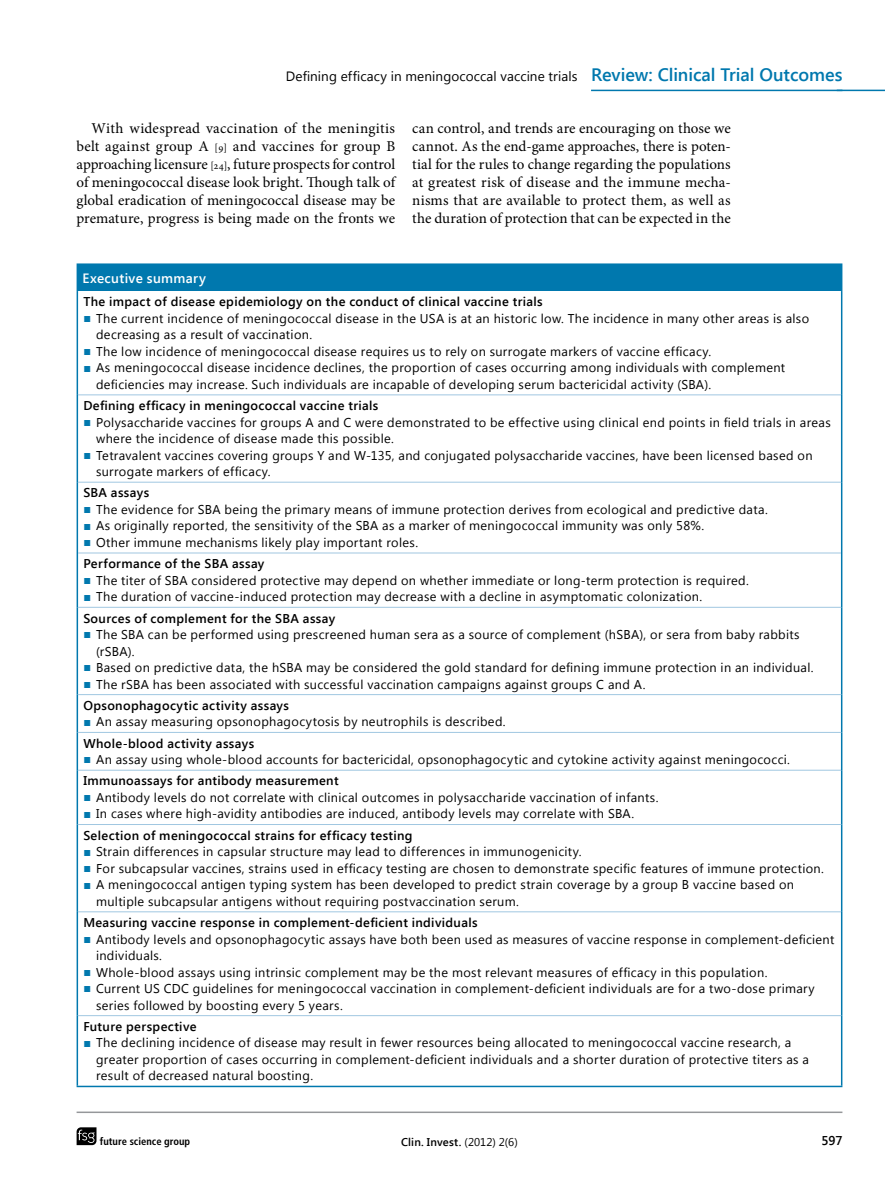
<style>
.page{position:relative;width:885px;height:1191px;background:#fff}
.page>*{position:absolute;margin:0;border:0;box-sizing:border-box;transform-origin:0 0}
.t1{font:15px/18px "Minion Pro";letter-spacing:.005em;color:#000;text-align:justify}
.t2{font:13.5px "Segoe UI";letter-spacing:.01em;color:#000}
.t3{font:600 13.5px "Segoe UI";letter-spacing:.025em;color:#fff}
.t4{font:12.75px/16.5px "Segoe UI";letter-spacing:.025em;color:#000}
.t5{font:600 12.75px "Segoe UI";letter-spacing:.03em;color:#000}
.t6{font:600 11.25px "Segoe UI";letter-spacing:.015em;color:#000}
.t7{font:700 condensed 10.5px "Frutiger LT Std";color:#000}
.s1{font-weight:600;font-size:18px;color:#0078ae}
.s2{font-size:10.5px}
.s3{font-family:"Garamond";color:#0078ae}
.s4{font-weight:600}
.s5{font-weight:400}
</style>
<div class="page">
<svg style="left:77px;top:1127px;width:19px;height:18px"></svg>
<hr style="left:77px;top:1111px;width:765px;height:2px;background:#95979a">
<hr style="left:836px;top:90px;width:48px;height:1px;background:#0078ae">
<hr style="left:591px;top:90px;width:251px;height:1px;background:#0078ae">
<div style="left:77px;top:264px;width:764px;height:27px;background:#0078ae"></div>
<hr style="left:77px;top:263px;width:765px;height:2px;background:#0078ae">
<hr style="left:840px;top:265px;width:2px;height:26px;background:#0078ae">
<hr style="left:77px;top:291px;width:1px;height:104px;background:#0078ae">
<hr style="left:840px;top:291px;width:2px;height:104px;background:#0078ae">
<hr style="left:77px;top:395px;width:1px;height:87px;background:#0078ae">
<hr style="left:840px;top:395px;width:2px;height:87px;background:#0078ae">
<hr style="left:77px;top:482px;width:1px;height:71px;background:#0078ae">
<hr style="left:840px;top:482px;width:2px;height:71px;background:#0078ae">
<hr style="left:77px;top:553px;width:1px;height:54px;background:#0078ae">
<hr style="left:840px;top:553px;width:2px;height:54px;background:#0078ae">
<hr style="left:77px;top:607px;width:1px;height:87px;background:#0078ae">
<hr style="left:840px;top:607px;width:2px;height:87px;background:#0078ae">
<hr style="left:77px;top:694px;width:1px;height:38px;background:#0078ae">
<hr style="left:840px;top:694px;width:2px;height:38px;background:#0078ae">
<hr style="left:77px;top:732px;width:1px;height:38px;background:#0078ae">
<hr style="left:840px;top:732px;width:2px;height:38px;background:#0078ae">
<hr style="left:77px;top:770px;width:1px;height:54px;background:#0078ae">
<hr style="left:840px;top:770px;width:2px;height:54px;background:#0078ae">
<hr style="left:77px;top:824px;width:1px;height:87px;background:#0078ae">
<hr style="left:840px;top:824px;width:2px;height:87px;background:#0078ae">
<hr style="left:77px;top:911px;width:1px;height:104px;background:#0078ae">
<hr style="left:840px;top:911px;width:2px;height:104px;background:#0078ae">
<hr style="left:77px;top:1015px;width:1px;height:70px;background:#0078ae">
<hr style="left:840px;top:1015px;width:2px;height:70px;background:#0078ae">
<hr style="left:77px;top:1085px;width:765px;height:2px;background:#0078ae">
<hr style="left:78px;top:394px;width:762px;height:1px;background:#a0c7e1">
<hr style="left:78px;top:482px;width:762px;height:1px;background:#a0c7e1">
<hr style="left:78px;top:553px;width:762px;height:1px;background:#a0c7e1">
<hr style="left:78px;top:607px;width:762px;height:1px;background:#a0c7e1">
<hr style="left:78px;top:694px;width:762px;height:1px;background:#a0c7e1">
<hr style="left:78px;top:732px;width:762px;height:1px;background:#a0c7e1">
<hr style="left:78px;top:770px;width:762px;height:1px;background:#a0c7e1">
<hr style="left:78px;top:824px;width:762px;height:1px;background:#a0c7e1">
<hr style="left:78px;top:911px;width:762px;height:1px;background:#a0c7e1">
<hr style="left:78px;top:1015px;width:762px;height:1px;background:#a0c7e1">
<p class="t2" style="left:286px;top:67px;width:558px">Defining efficacy in meningococcal vaccine trials <span class="s1">Review: Clinical Trial Outcomes</span></p>
<p class="t1" style="left:77px;top:119px;width:320px;text-indent:15px">With widespread vaccination of the meningitis belt against group A <span class="s2">[9]</span> and vaccines for group B approaching licensure <span class="s2">[24]</span>, future prospects for control of meningococcal disease look bright. Though talk of global eradication of meningococcal disease may be premature, progress is being made on the fronts we</p>
<p class="t1" style="left:412px;top:119px;width:320px">can control, and trends are encouraging on those we cannot. As the end-game approaches, there is poten&shy;tial for the rules to change regarding the populations at greatest risk of disease and the immune mecha&shy;nisms that are available to protect them, as well as the duration of protection that can be expected in the</p>
<p class="t3" style="left:82px;top:268px;width:125px">Executive summary</p>
<p class="t5" style="left:83px;top:293px;width:461px">The impact of disease epidemiology on the conduct of clinical vaccine trials</p>
<p class="t4" style="left:96px;top:309px;width:714px;text-indent:-13px"><span class="s3">■</span> The current incidence of meningococcal disease in the USA is at an historic low. The incidence in many other areas is also decreasing as a result of vaccination.</p>
<p class="t4" style="left:83px;top:342px;width:629px"><span class="s3">■</span> The low incidence of meningococcal disease requires us to rely on surrogate markers of vaccine efficacy.</p>
<p class="t4" style="left:96px;top:359px;width:690px;text-indent:-13px"><span class="s3">■</span> As meningococcal disease incidence declines, the proportion of cases occurring among individuals with complement deficiencies may increase. Such individuals are incapable of developing serum bactericidal activity (SBA).</p>
<p class="t5" style="left:83px;top:397px;width:296px">Defining efficacy in meningococcal vaccine trials</p>
<p class="t4" style="left:96px;top:413px;width:736px;text-indent:-13px"><span class="s3">■</span> Polysaccharide vaccines for groups A and C were demonstrated to be effective using clinical end points in field trials in areas where the incidence of disease made this possible.</p>
<p class="t4" style="left:96px;top:446px;width:717px;text-indent:-13px"><span class="s3">■</span> Tetravalent vaccines covering groups Y and W-135, and conjugated polysaccharide vaccines, have been licensed based on surrogate markers of efficacy.</p>
<p class="t5" style="left:83px;top:484px;width:67px">SBA assays</p>
<p class="t4" style="left:83px;top:500px;width:686px"><span class="s3">■</span> The evidence for SBA being the primary means of immune protection derives from ecological and predictive data.</p>
<p class="t4" style="left:83px;top:517px;width:622px"><span class="s3">■</span> As originally reported, the sensitivity of the SBA as a marker of meningococcal immunity was only 58%.</p>
<p class="t4" style="left:83px;top:531px;width:336px;line-height:21.3px"><span class="s3">■</span> Other immune mechanisms likely play important roles.<br><span class="s4">Performance of the SBA assay</span></p>
<p class="t4" style="left:83px;top:571px;width:667px"><span class="s3">■</span> The titer of SBA considered protective may depend on whether immediate or long-term protection is required.</p>
<p class="t4" style="left:83px;top:585px;width:620px;line-height:21.3px"><span class="s3">■</span> The duration of vaccine-induced protection may decrease with a decline in asymptomatic colonization.<br><span class="s4">Sources of complement for the SBA assay</span></p>
<p class="t4" style="left:96px;top:625px;width:705px;text-indent:-13px"><span class="s3">■</span> The SBA can be performed using prescreened human sera as a source of complement (hSBA), or sera from baby rabbits (rSBA).</p>
<p class="t4" style="left:83px;top:658px;width:731px"><span class="s3">■</span> Based on predictive data, the hSBA may be considered the gold standard for defining immune protection in an individual.</p>
<p class="t4" style="left:83px;top:673px;width:563px;line-height:21.3px"><span class="s3">■</span> The rSBA has been associated with successful vaccination campaigns against groups C and A.<br><span class="s4">Opsonophagocytic activity assays</span></p>
<p class="t4" style="left:83px;top:710px;width:424px;line-height:21.3px"><span class="s3">■</span> An assay measuring opsonophagocytosis by neutrophils is described.<br><span class="s4">Whole-blood activity assays</span></p>
<p class="t4" style="left:83px;top:748px;width:708px;line-height:21.3px"><span class="s3">■</span> An assay using whole-blood accounts for bactericidal, opsonophagocytic and cytokine activity against meningococci.<br><span class="s4">Immunoassays for antibody measurement</span></p>
<p class="t4" style="left:83px;top:788px;width:576px"><span class="s3">■</span> Antibody levels do not correlate with clinical outcomes in polysaccharide vaccination of infants.</p>
<p class="t4" style="left:83px;top:802px;width:552px;line-height:21.3px"><span class="s3">■</span> In cases where high-avidity antibodies are induced, antibody levels may correlate with SBA.<br><span class="s4">Selection of meningococcal strains for efficacy testing</span></p>
<p class="t4" style="left:83px;top:843px;width:500px"><span class="s3">■</span> Strain differences in capsular structure may lead to differences in immunogenicity.</p>
<p class="t4" style="left:83px;top:859px;width:742px"><span class="s3">■</span> For subcapsular vaccines, strains used in efficacy testing are chosen to demonstrate specific features of immune protection.</p>
<p class="t4" style="left:96px;top:876px;width:699px;text-indent:-13px"><span class="s3">■</span> A meningococcal antigen typing system has been developed to predict strain coverage by a group B vaccine based on multiple subcapsular antigens without requiring postvaccination serum.</p>
<p class="t5" style="left:83px;top:913px;width:396px">Measuring vaccine response in complement-deficient individuals</p>
<p class="t4" style="left:96px;top:930px;width:739px;text-indent:-13px"><span class="s3">■</span> Antibody levels and opsonophagocytic assays have both been used as measures of vaccine response in complement-deficient individuals.</p>
<p class="t4" style="left:83px;top:963px;width:685px"><span class="s3">■</span> Whole-blood assays using intrinsic complement may be the most relevant measures of efficacy in this population.</p>
<p class="t4" style="left:96px;top:979px;width:720px;text-indent:-13px"><span class="s3">■</span> Current US CDC guidelines for meningococcal vaccination in complement-deficient individuals are for a two-dose primary series followed by boosting every 5 years.</p>
<p class="t5" style="left:83px;top:1017px;width:115px">Future perspective</p>
<p class="t4" style="left:96px;top:1034px;width:714px;text-indent:-13px"><span class="s3">■</span> The declining incidence of disease may result in fewer resources being allocated to meningococcal vaccine research, a greater proportion of cases occurring in complement-deficient individuals and a shorter duration of protective titers as a result of decreased natural boosting.</p>
<p class="t7" style="left:100px;top:1135px;width:92px">future science group</p>
<p class="t6" style="left:401px;top:1133px;width:118px">Clin. Invest. <span class="s5">(2012) 2(6)</span></p>
<p class="t5" style="left:821px;top:1131px;width:23px">597</p>
</div>
